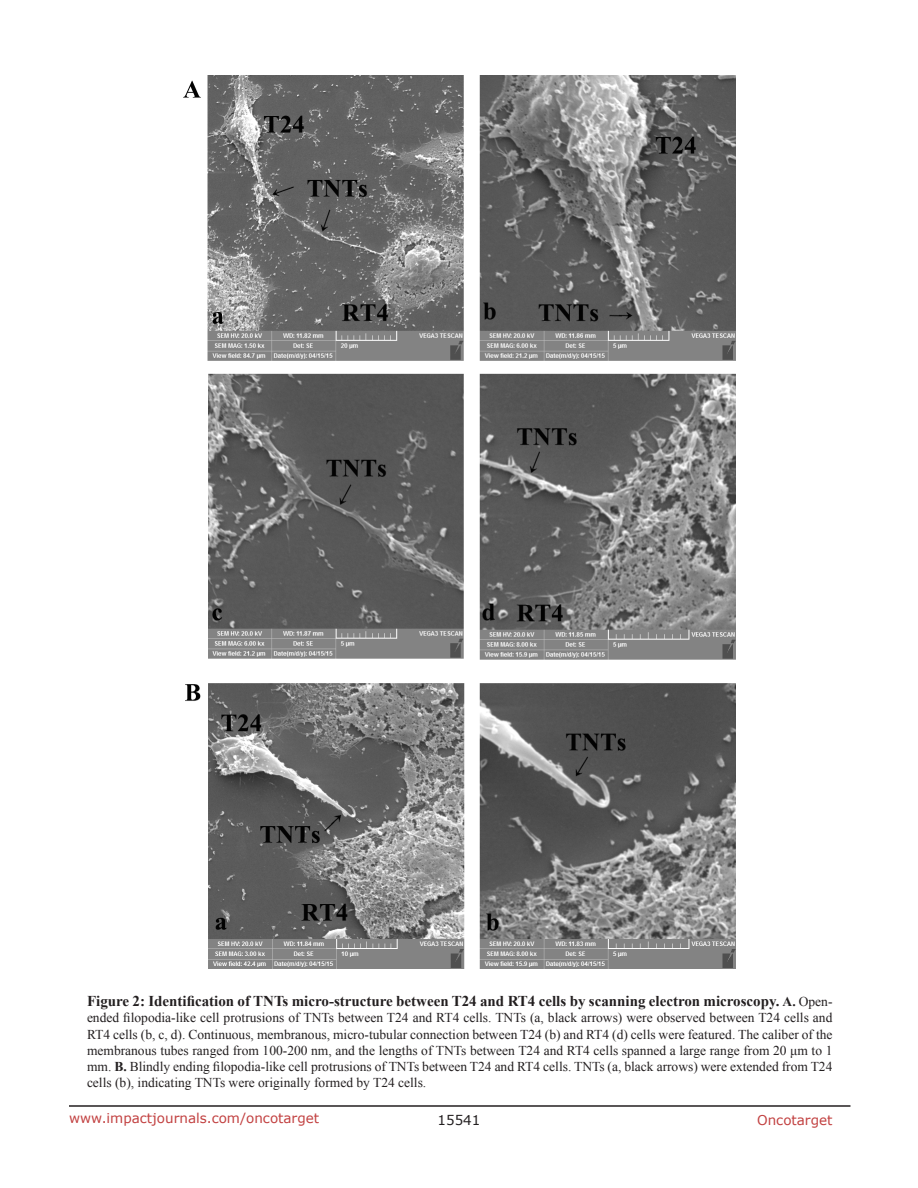
<style>
.page{position:relative;width:918px;height:1188px;background:#fff}
.page>*{position:absolute;margin:0;border:0;box-sizing:border-box;transform-origin:0 0}
.figuretext{font:700 15px "Times New Roman";color:#231f20}
.figuretext-2{font:13.5px/16.2px "Times New Roman";color:#231f20;text-align:justify}
.t1{font:13.5px "Verdana";color:#c24141}
.t2{font:13.5px "Verdana";color:#231f20}
.s1{font-size:13.5px}
.s2{font-weight:400;font-size:13.5px}
.s3{font-weight:700}
</style>
<div class="page">
<hr style="left:69px;top:1105px;width:781px;height:2px;background:#231f20">
<img style="left:184px;top:75px;width:552px;height:894px">
<p class="figuretext" style="left:87px;top:991px;width:747px">Figure 2: Identification of TNTs micro-structure between T24 and RT4 cells by scanning electron microscopy. <span class="s1">A.</span> <span class="s2">Open-</span></p>
<p class="figuretext-2" style="left:87px;top:1010px;width:747px">ended filopodia-like cell protrusions of TNTs between T24 and RT4 cells. TNTs (a, black arrows) were observed between T24 cells and RT4 cells (b, c, d). Continuous, membranous, micro-tubular connection between T24 (b) and RT4 (d) cells were featured. The caliber of the membranous tubes ranged from 100-200 nm, and the lengths of TNTs between T24 and RT4 cells spanned a large range from 20 μm to 1 mm. <span class="s3">B.</span> Blindly ending filopodia-like cell protrusions of TNTs between T24 and RT4 cells. TNTs (a, black arrows) were extended from T24 cells (b), indicating TNTs were originally formed by T24 cells.</p>
<p class="t1" style="left:69px;top:1109px;width:252px">www.impactjournals.com/oncotarget</p>
<p class="t2" style="left:438px;top:1111px;width:44px">15541</p>
<p class="t1" style="left:757px;top:1111px;width:77px">Oncotarget</p>
</div>
